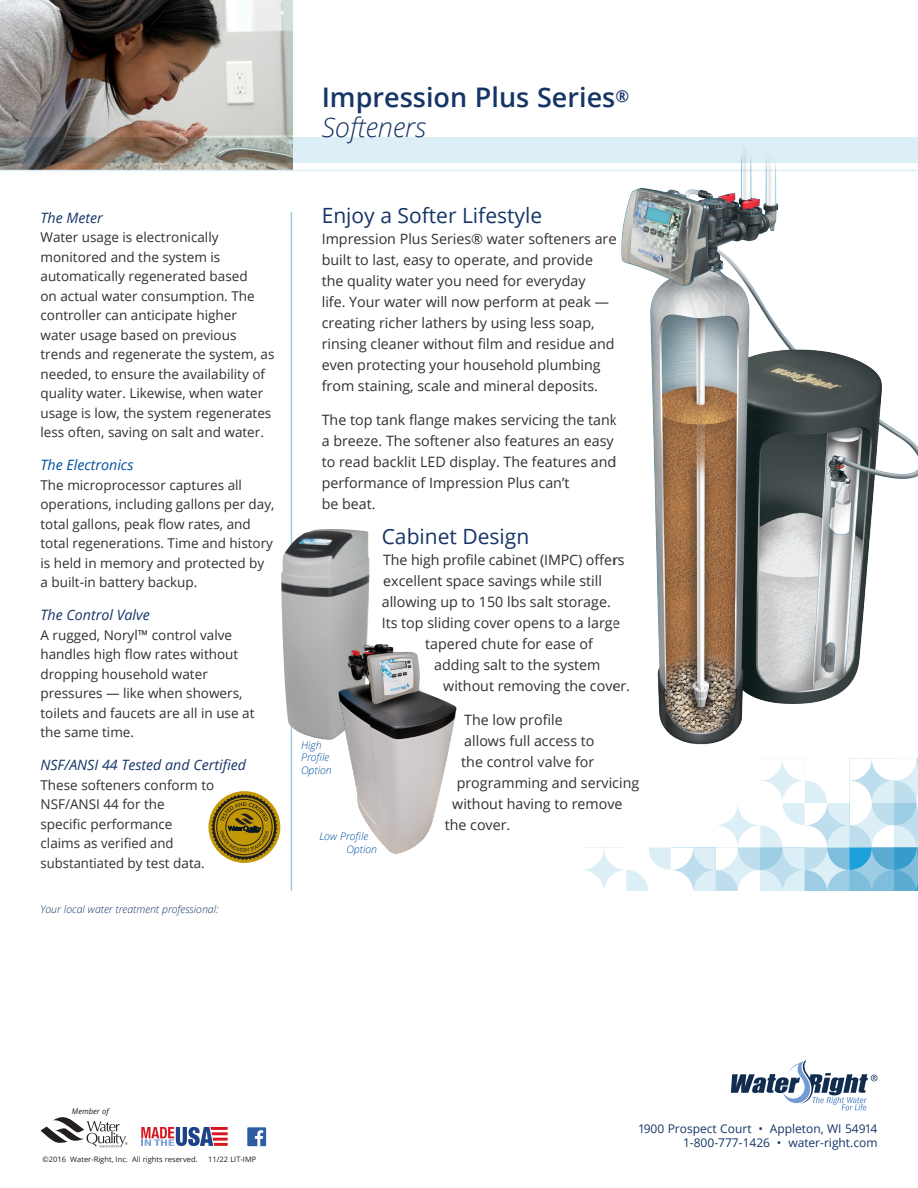
<style>
.page{position:relative;width:918px;height:1188px;background:#fff}
.page>*{position:absolute;margin:0;border:0;box-sizing:border-box;transform-origin:0 0}
.t1{font:600 27px "Open Sans";color:#163567}
.t2{font:italic 300 27px "Open Sans";color:#163567}
.WR_Paragraphs{font:21px "Open Sans";color:#163567}
.WR_Paragraphs-2{font:14.25px/21px "Open Sans";color:#312f30}
.WR_Paragraphs-3{font:italic 14.25px "Open Sans";color:#163567}
.WR_Paragraphs-4{font:italic 14.25px "Open Sans";color:#01509f}
.WR_Paragraphs-5{font:13.5px/19.5px "Open Sans";color:#312f30}
.t3{font:12px "Open Sans";color:#163567}
.t4{font:italic 300 10.5px "Open Sans";color:#163567}
.t5{font:italic 300 10.5px/12.6px "Open Sans";color:#01509f}
.t6{font:italic 7.65px "Open Sans";color:#231f20}
.t7{font:7.5px "Open Sans";color:#231f20}
</style>
<div class="page">
<svg style="left:582px;top:758px;width:336px;height:133px"></svg>
<svg style="left:731px;top:1060px;width:146px;height:51px"></svg>
<hr style="left:291px;top:212px;width:1px;height:678px;background:#9dcde4">
<img style="left:0;top:0;width:292px;height:170px">
<svg style="left:0;top:137px;width:615px;height:26px;background:#b1b8b8"></svg>
<hr style="left:0;top:170px;width:918px;height:1px;background:#ddeff6">
<img style="left:281px;top:529px;width:89px;height:211px">
<svg style="left:41px;top:1117px;width:87px;height:30px"></svg>
<svg style="left:141px;top:1127px;width:87px;height:19px"></svg>
<div style="left:247px;top:1127px;width:19px;height:19px;background:#2d5da0"></div>
<svg style="left:255px;top:1130px;width:8px;height:16px"></svg>
<img style="left:615px;top:137px;width:303px;height:608px">
<svg style="left:208px;top:791px;width:72px;height:72px"></svg>
<svg style="left:211px;top:794px;width:67px;height:66px;background:#9c832d"></svg>
<img style="left:332px;top:639px;width:125px;height:215px">
<p class="WR_Paragraphs-3" style="left:40px;top:208px;width:64px">The Meter</p>
<p class="WR_Paragraphs-5" style="left:40px;top:227px;width:235px">Water usage is electronically monitored and the system is automatically regenerated based<br>on actual water consumption. The controller can anticipate higher water usage based on previous trends and regenerate the system, as needed, to ensure the availability of quality water. Likewise, when water usage is low, the system regenerates less often, saving on salt and water.</p>
<p class="WR_Paragraphs-4" style="left:40px;top:455px;width:94px">The Electronics</p>
<p class="WR_Paragraphs-5" style="left:40px;top:475px;width:236px">The microprocessor captures all operations, including gallons per day, total gallons, peak flow rates, and total regenerations. Time and history is held in memory and protected by a built-in battery backup.</p>
<p class="WR_Paragraphs-3" style="left:40px;top:605px;width:111px">The Control Valve</p>
<p class="WR_Paragraphs-5" style="left:40px;top:625px;width:215px">A rugged, Noryl™ control valve handles high flow rates without dropping household water pressures — like when showers, toilets and faucets are all in use at the same time.</p>
<p class="WR_Paragraphs-3" style="left:40px;top:755px;width:207px">NSF/ANSI 44 Tested and Certified</p>
<p class="WR_Paragraphs-5" style="left:40px;top:775px;width:175px">These softeners conform to<br>NSF/ANSI 44 for the specific performance claims as verified and substantiated by test data.</p>
<p class="t4" style="left:40px;top:902px;width:180px">Your local water treatment professional:</p>
<p class="t1" style="left:322px;top:79px;width:309px">Impression Plus Series<sup>®</sup></p>
<p class="t2" style="left:322px;top:109px;width:106px">Softeners</p>
<p class="WR_Paragraphs" style="left:322px;top:201px;width:222px">Enjoy a Softer Lifestyle</p>
<p class="WR_Paragraphs-2" style="left:322px;top:228px;width:296px">Impression Plus Series® water softeners are built to last, easy to operate, and provide the quality water you need for everyday<br>life. Your water will now perform at peak — creating richer lathers by using less soap, rinsing cleaner without film and residue and even protecting your household plumbing from staining, scale and mineral deposits.</p>
<p class="WR_Paragraphs-2" style="left:322px;top:409px;width:297px">The top tank flange makes servicing the tank a breeze. The softener also features an easy to read backlit LED display. The features and performance of Impression Plus can’t<br>be beat.</p>
<p class="WR_Paragraphs" style="left:382px;top:522px;width:149px">Cabinet Design</p>
<p class="WR_Paragraphs-2" style="left:383px;top:549px;width:243px">The high profile cabinet (IMPC) offers</p>
<p class="WR_Paragraphs-2" style="left:383px;top:570px;width:220px">excellent space savings while still</p>
<p class="WR_Paragraphs-2" style="left:382px;top:591px;width:231px">allowing up to 150 lbs salt storage.</p>
<p class="WR_Paragraphs-2" style="left:382px;top:612px;width:240px">Its top sliding cover opens to a large</p>
<p class="WR_Paragraphs-2" style="left:425px;top:633px;width:169px">tapered chute for ease of</p>
<p class="WR_Paragraphs-2" style="left:434px;top:654px;width:168px">adding salt to the system</p>
<p class="WR_Paragraphs-2" style="left:443px;top:675px;width:188px">without removing the cover.</p>
<p class="WR_Paragraphs-2" style="left:464px;top:709px;width:100px">The low profile</p>
<p class="WR_Paragraphs-2" style="left:464px;top:730px;width:132px">allows full access to</p>
<p class="WR_Paragraphs-2" style="left:461px;top:751px;width:135px">the control valve for</p>
<p class="WR_Paragraphs-2" style="left:457px;top:772px;width:184px">programming and servicing</p>
<p class="WR_Paragraphs-2" style="left:452px;top:793px;width:172px">without having to remove</p>
<p class="WR_Paragraphs-2" style="left:445px;top:814px;width:67px">the cover.</p>
<p class="t5" style="left:301px;top:738px;width:30px">High<br>Profile</p>
<p class="t5" style="left:301px;top:764px;width:32px">Option</p>
<p class="t5" style="left:319px;top:830px;width:50px">Low Profile</p>
<p class="t5" style="left:346px;top:843px;width:32px">Option</p>
<p class="t6" style="left:72px;top:1106px;width:38px">Member of</p>
<p class="t7" style="left:43px;top:1154px;width:156px">©2016 Water-Right, Inc. All rights reserved.</p>
<p class="t7" style="left:208px;top:1154px;width:49px">11/22 LIT-IMP</p>
<p class="t3" style="left:638px;top:1120px;width:241px">1900 Prospect Court • Appleton, WI 54914</p>
<p class="t3" style="left:683px;top:1135px;width:196px">1-800-777-1426 • water-right.com</p>
</div>
